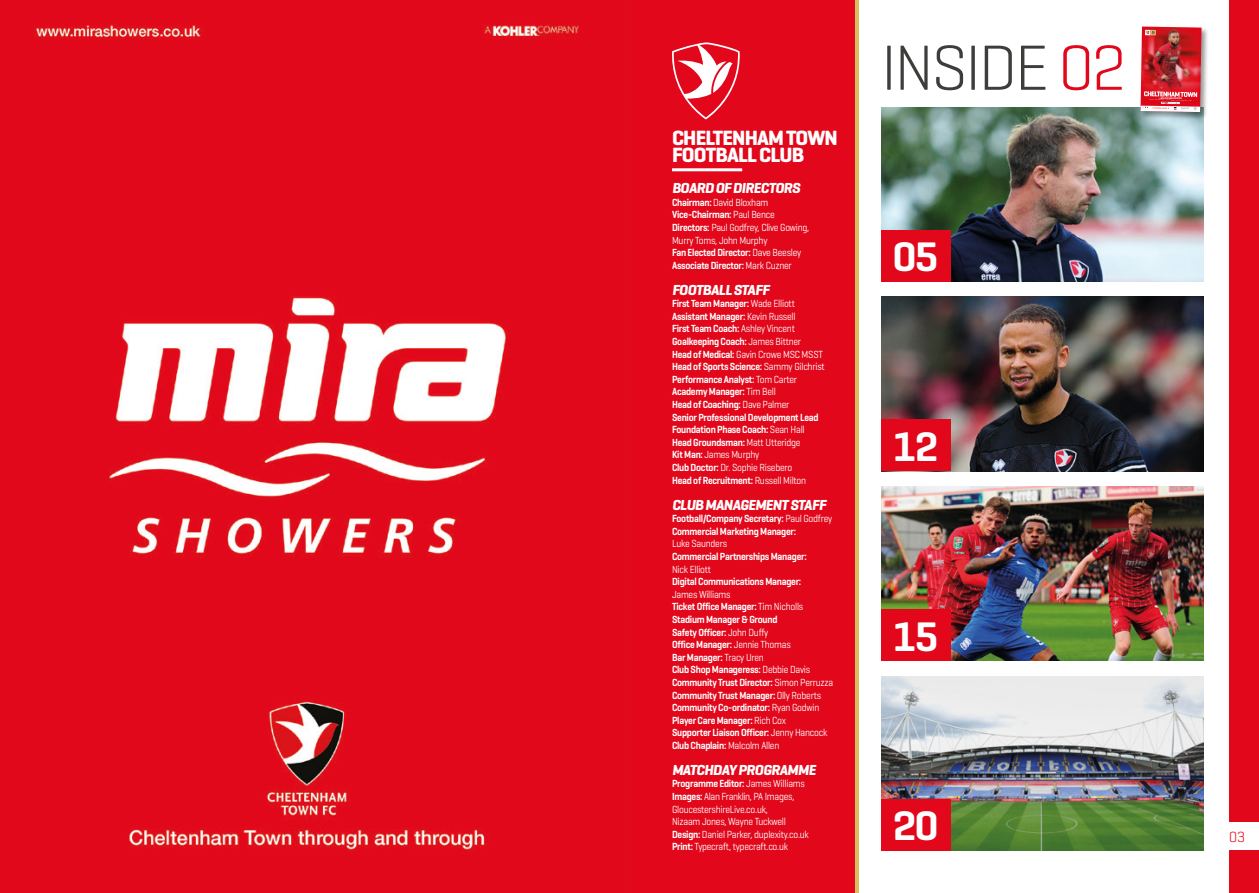
<style>
.page{position:relative;width:1259px;height:893px;background:#fff}
.page>*{position:absolute;margin:0;border:0;box-sizing:border-box;transform-origin:0 0}
.t1{font:300 64.95px "Geogrotesque";letter-spacing:-.04em;color:#3d3d3c}
.t2{font:600 42px "Geogrotesque";letter-spacing:-.04em;color:#fff}
.t3{font:700 21px "Geogrotesque";letter-spacing:-.04em;color:#fff}
.t4{font:300 15px "Geogrotesque";color:#e2071b}
.t5{font:italic 700 14.85px "Geogrotesque";letter-spacing:-.04em;color:#fff}
.t6{font:600 10.5px/12.6px "Geogrotesque";letter-spacing:-.025em;color:#fff;scale:.9 1}
.t7{font:10.5px/12.6px "Geogrotesque";letter-spacing:-.025em;color:#fff;scale:.9 1}
.t8{font:600 2.4px "Geogrotesque";color:#fff}
.s1{font-weight:600}
.s2{font-weight:400}
.s3{color:#e2071b}
</style>
<div class="page">
<img style="left:881px;top:107px;width:322px;height:175px">
<div style="left:629px;top:0;width:226px;height:893px;background:#e2071b"></div>
<hr style="left:855px;top:0;width:3px;height:893px;background:#dabf5f">
<svg style="left:672px;top:43px;width:67px;height:76px"></svg>
<hr style="left:672px;top:168px;width:70px;height:3px;background:#fff">
<img style="left:0;top:0;width:629px;height:893px">
<img style="left:881px;top:297px;width:322px;height:174px">
<img style="left:881px;top:487px;width:322px;height:174px">
<img style="left:881px;top:676px;width:322px;height:174px">
<div style="left:881px;top:230px;width:69px;height:52px;background:#e2071b"></div>
<div style="left:881px;top:419px;width:69px;height:52px;background:#e2071b"></div>
<div style="left:881px;top:609px;width:69px;height:52px;background:#e2071b"></div>
<div style="left:881px;top:799px;width:69px;height:51px;background:#e2071b"></div>
<div style="left:1139px;top:25px;width:70px;height:94px;background:#1d1d1b;opacity:.45"></div>
<img style="left:1140px;top:27px;width:61px;height:85px">
<svg style="left:1145px;top:30px;width:11px;height:5px"></svg>
<svg style="left:1140px;top:91px;width:60px;height:21px"></svg>
<div style="left:1229px;top:0;width:30px;height:822px;background:#e2071b"></div>
<div style="left:1229px;top:850px;width:30px;height:43px;background:#e2071b"></div>
<p class="t3" style="left:672px;top:125px;width:167px">CHELTENHAM TOWN</p>
<p class="t3" style="left:672px;top:142px;width:134px">FOOTBALL CLUB</p>
<p class="t5" style="left:672px;top:179px;width:130px">BOARD OF DIRECTORS</p>
<p class="t7" style="left:672px;top:196px;width:109px"><span class="s1">Chairman:</span> David Bloxham</p>
<p class="t6" style="left:672px;top:208px;width:116px">Vice-Chairman: <span class="s2">Paul Bence</span></p>
<p class="t7" style="left:672px;top:221px;width:154px"><span class="s1">Directors:</span> Paul Godfrey, Clive Gowing,<br>Murry Toms, John Murphy</p>
<p class="t6" style="left:672px;top:246px;width:145px">Fan Elected Director: <span class="s2">Dave Beesley</span></p>
<p class="t6" style="left:672px;top:259px;width:135px">Associate Director: <span class="s2">Mark Cuzner</span></p>
<p class="t5" style="left:672px;top:280px;width:99px">FOOTBALL STAFF</p>
<p class="t6" style="left:672px;top:297px;width:138px">First Team Manager: <span class="s2">Wade Elliott</span></p>
<p class="t6" style="left:672px;top:310px;width:139px">Assistant Manager: <span class="s2">Kevin Russell</span></p>
<p class="t6" style="left:672px;top:322px;width:138px">First Team Coach: <span class="s2">Ashley Vincent</span></p>
<p class="t6" style="left:672px;top:335px;width:145px">Goalkeeping Coach: <span class="s2">James Bittner</span></p>
<p class="t7" style="left:672px;top:347px;width:169px"><span class="s1">Head of Medical:</span> Gavin Crowe MSC MSST</p>
<p class="t6" style="left:672px;top:360px;width:171px">Head of Sports Science: <span class="s2">Sammy Gilchrist</span></p>
<p class="t6" style="left:672px;top:373px;width:141px">Performance Analyst: <span class="s2">Tom Carter</span></p>
<p class="t6" style="left:672px;top:385px;width:117px">Academy Manager: <span class="s2">Tim Bell</span></p>
<p class="t6" style="left:672px;top:398px;width:132px">Head of Coaching: <span class="s2">Dave Palmer</span></p>
<p class="t6" style="left:672px;top:411px;width:164px">Senior Professional Development Lead<br>Foundation Phase Coach: <span class="s2">Sean Hall</span></p>
<p class="t6" style="left:672px;top:436px;width:144px">Head Groundsman: <span class="s2">Matt Utteridge</span></p>
<p class="t7" style="left:672px;top:448px;width:98px"><span class="s1">Kit Man:</span> James Murphy</p>
<p class="t7" style="left:672px;top:461px;width:135px"><span class="s1">Club Doctor:</span> Dr. Sophie Risebero</p>
<p class="t6" style="left:672px;top:474px;width:151px">Head of Recruitment: <span class="s2">Russell Milton</span></p>
<p class="t5" style="left:672px;top:495px;width:156px">CLUB MANAGEMENT STAFF</p>
<p class="t6" style="left:672px;top:512px;width:180px">Football/Company Secretary: <span class="s2">Paul Godfrey</span></p>
<p class="t6" style="left:672px;top:525px;width:140px">Commercial Marketing Manager:<br><span class="s2">Luke Saunders</span></p>
<p class="t6" style="left:672px;top:550px;width:151px">Commercial Partnerships Manager:<br><span class="s2">Nick Elliott</span></p>
<p class="t6" style="left:672px;top:575px;width:145px">Digital Communications Manager:<br><span class="s2">James Williams</span></p>
<p class="t6" style="left:672px;top:600px;width:147px">Ticket Office Manager: <span class="s2">Tim Nicholls</span></p>
<p class="t6" style="left:672px;top:613px;width:119px">Stadium Manager &amp; Ground<br>Safety Officer: <span class="s2">John Duffy</span></p>
<p class="t6" style="left:672px;top:638px;width:133px">Office Manager: <span class="s2">Jennie Thomas</span></p>
<p class="t6" style="left:672px;top:651px;width:104px">Bar Manager: <span class="s2">Tracy Uren</span></p>
<p class="t6" style="left:672px;top:663px;width:155px">Club Shop Manageress: <span class="s2">Debbie Davis</span></p>
<p class="t6" style="left:672px;top:676px;width:181px">Community Trust Director: <span class="s2">Simon Perruzza</span></p>
<p class="t6" style="left:672px;top:689px;width:167px">Community Trust Manager: <span class="s2">Olly Roberts</span></p>
<p class="t6" style="left:672px;top:701px;width:165px">Community Co-ordinator: <span class="s2">Ryan Godwin</span></p>
<p class="t6" style="left:672px;top:714px;width:128px">Player Care Manager: <span class="s2">Rich Cox</span></p>
<p class="t6" style="left:672px;top:726px;width:174px">Supporter Liaison Officer: <span class="s2">Jenny Hancock</span></p>
<p class="t6" style="left:672px;top:739px;width:121px">Club Chaplain: <span class="s2">Malcolm Allen</span></p>
<p class="t5" style="left:672px;top:760px;width:145px">MATCHDAY PROGRAMME</p>
<p class="t6" style="left:672px;top:777px;width:149px">Programme Editor: <span class="s2">James Williams</span></p>
<p class="t7" style="left:672px;top:790px;width:138px"><span class="s1">Images:</span> Alan Franklin, PA Images,<br>GloucestershireLive.co.uk,<br>Nizaam Jones, Wayne Tuckwell</p>
<p class="t7" style="left:672px;top:828px;width:154px"><span class="s1">Design:</span> Daniel Parker, duplexity.co.uk</p>
<p class="t7" style="left:672px;top:840px;width:130px"><span class="s1">Print:</span> Typecraft, typecraft.co.uk</p>
<p class="t1" style="left:881px;top:27px;width:246px">INSIDE <span class="s3">02</span></p>
<p class="t8" style="left:1160px;top:97px;width:23px;rotate:1deg">BOLTON WANDERERS</p>
<p class="t2" style="left:893px;top:231px;width:47px">05</p>
<p class="t2" style="left:893px;top:421px;width:47px">12</p>
<p class="t2" style="left:893px;top:610px;width:47px">15</p>
<p class="t2" style="left:893px;top:800px;width:47px">20</p>
<h3 class="t4" style="left:1229px;top:827px;width:18px">03</h3>
</div>
